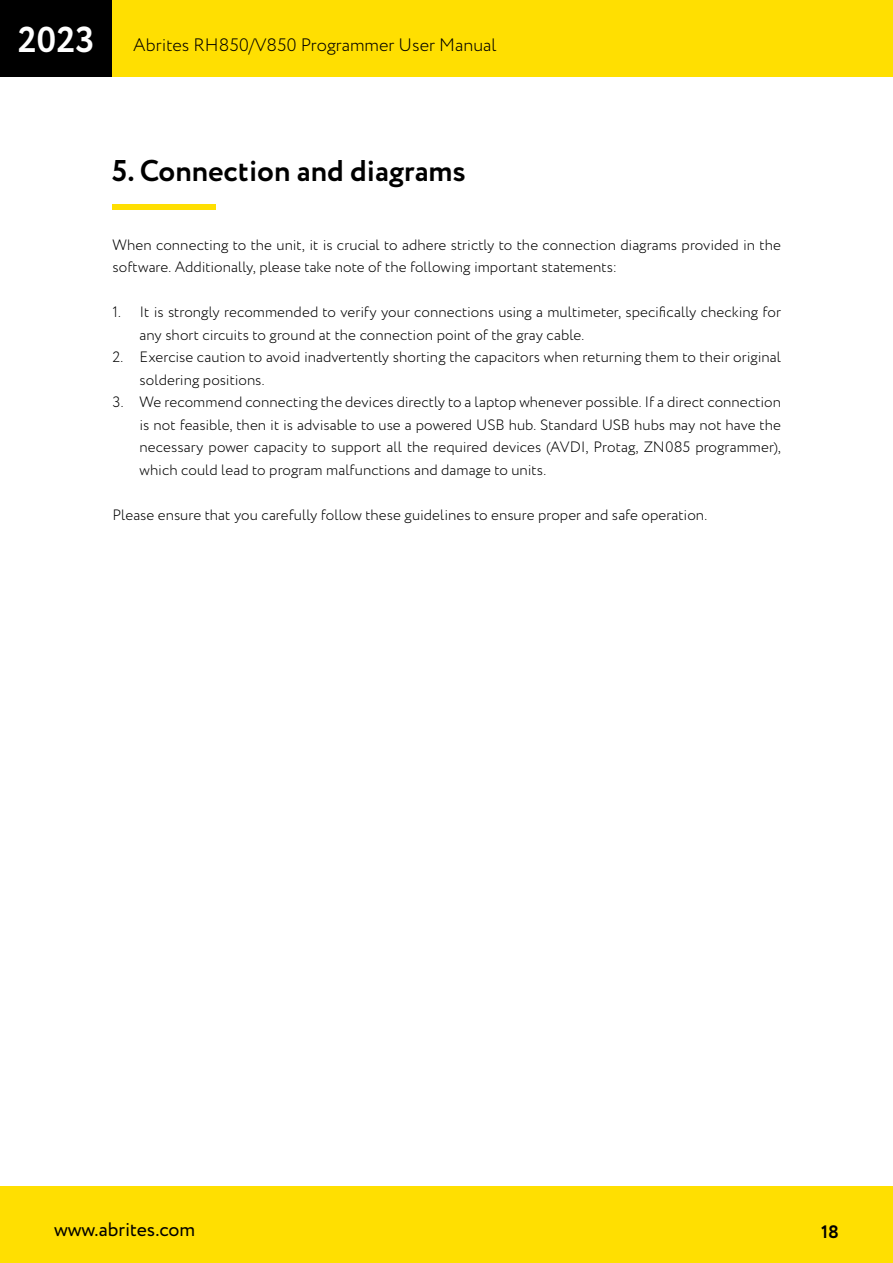
<style>
.page{position:relative;width:893px;height:1263px;background:#fff}
.page>*{position:absolute;margin:0;border:0;box-sizing:border-box;transform-origin:0 0}
.Heading{font:700 30px "Circe";color:#000}
.t1{font:19.5px "Circe";color:#000}
.t2{font:300 18px "Circe";color:#000}
.t3{font:700 18px "Circe";color:#000}
.Body{font:300 15px/22.5px "Circe";color:#000}
.s1{font-weight:700;font-size:36px;color:#fff}
</style>
<div class="page">
<div style="left:0;top:1186px;width:893px;height:77px;background:#ffdf01"></div>
<div style="left:113px;top:204px;width:103px;height:5px;background:#ffdf01"></div>
<div style="left:0;top:0;width:893px;height:77px;background:#ffdf01"></div>
<div style="left:0;top:0;width:112px;height:77px;background:#000"></div>
<p class="t2" style="left:18px;top:33px;width:480px"><span class="s1">2023</span> Abrites RH850/V850 Programmer User Manual</p>
<p class="Heading" style="left:112px;top:150px;width:355px">5. Connection and diagrams</p>
<p class="Body" style="left:113px;top:234px;width:670px">When connecting to the unit, it is crucial to adhere strictly to the connection diagrams provided in the software. Additionally, please take note of the following important statements:</p>
<p class="Body" style="left:140px;top:301px;width:643px;text-indent:-27px">1. It is strongly recommended to verify your connections using a multimeter, specifically checking for any short circuits to ground at the connection point of the gray cable.</p>
<p class="Body" style="left:140px;top:346px;width:643px;text-indent:-27px">2. Exercise caution to avoid inadvertently shorting the capacitors when returning them to their original soldering positions.</p>
<p class="Body" style="left:140px;top:391px;width:643px;text-align:justify;text-indent:-27px">3. We recommend connecting the devices directly to a laptop whenever possible. If a direct connection is not feasible, then it is advisable to use a powered USB hub. Standard USB hubs may not have the necessary power capacity to support all the required devices (AVDI, Protag, ZN085 programmer), which could lead to program malfunctions and damage to units.</p>
<p class="Body" style="left:113px;top:504px;width:596px">Please ensure that you carefully follow these guidelines to ensure proper and safe operation.</p>
<h2 class="t1" style="left:54px;top:1217px;width:143px">www.abrites.com</h2>
<p class="t3" style="left:821px;top:1220px;width:19px">18</p>
</div>
